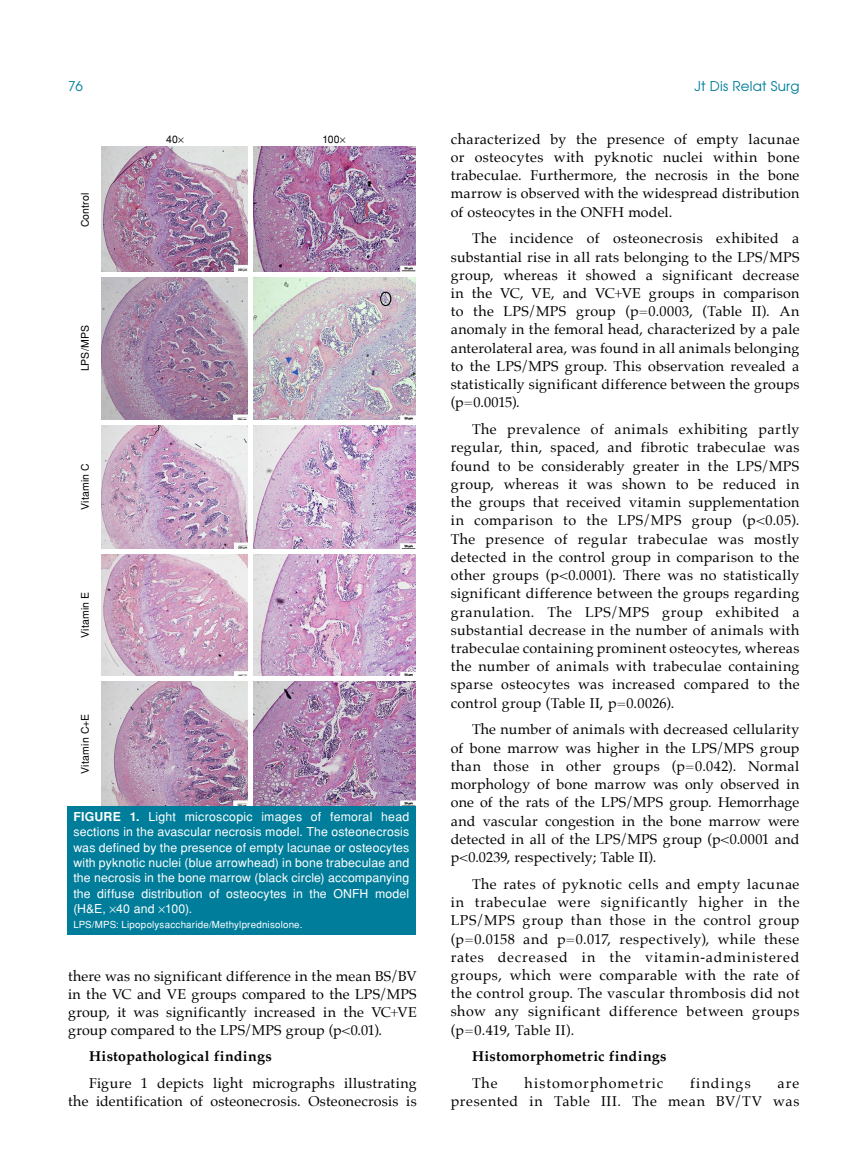
<style>
.page{position:relative;width:859px;height:1170px;background:#fff}
.page>*{position:absolute;margin:0;border:0;box-sizing:border-box;transform-origin:0 0}
.t1{font:14.25px/18.3px "Palatino";letter-spacing:.02em;color:#000;text-align:justify}
.t2{font:700 14.25px "Palatino";letter-spacing:.02em;color:#000}
.t3{font:14.25px/18.3px "Palatino";letter-spacing:.045em;color:#000;text-align:right}
.t4{font:14.25px "Palatino";letter-spacing:.07em;color:#000}
.t5{font:14.25px "Palatino";letter-spacing:.09em;color:#000}
.t6{font:13.5px "Avant Garde Tr";letter-spacing:.015em;color:#007d9a}
.t7{font:12.3px/15.3px "Helvetica Normal Tr";letter-spacing:.015em;color:#fff;text-align:justify}
.t8{font:10.5px "Helvetica Normal Tr";letter-spacing:.015em;color:#000}
.t9{font:9.75px "Helvetica Normal Tr";letter-spacing:.02em;color:#fff}
.s1{font-family:"Helvetica Tr";font-weight:700}
</style>
<div class="page">
<img style="left:101px;top:147px;width:315px;height:658px">
<div style="left:100px;top:676px;width:317px;height:5px;background:#fff"></div>
<hr style="left:100px;top:549px;width:317px;height:4px;background:#fff">
<div style="left:100px;top:420px;width:317px;height:5px;background:#fff"></div>
<hr style="left:100px;top:272px;width:317px;height:4px;background:#fff">
<hr style="left:249px;top:146px;width:4px;height:661px;background:#fff">
<div style="left:67px;top:805px;width:349px;height:129px;background:#007d9a"></div>
<p class="t6" style="left:68px;top:77px;width:16px">76</p>
<p class="t6" style="left:694px;top:77px;width:106px">Jt Dis Relat Surg</p>
<p class="t8" style="left:79px;top:227px;width:36px;rotate:-90deg">Control</p>
<p class="t8" style="left:79px;top:371px;width:47px;rotate:-90deg">LPS/MPS</p>
<p class="t8" style="left:79px;top:510px;width:48px;rotate:-90deg">Vitamin C</p>
<p class="t8" style="left:79px;top:638px;width:48px;rotate:-90deg">Vitamin E</p>
<p class="t8" style="left:79px;top:773px;width:62px;rotate:-90deg">Vitamin C+E</p>
<p class="t8" style="left:166px;top:132px;width:13px">40</p>
<p class="t8" style="left:322px;top:132px;width:19px">100</p>
<p class="t7" style="left:73px;top:809px;width:337px"><span class="s1">FIGURE 1.</span> Light microscopic images of femoral head sections in the avascular necrosis model. The osteonecrosis was defined by the presence of empty lacunae or osteocytes with pyknotic nuclei (blue arrowhead) in bone trabeculae and the necrosis in the bone marrow (black circle) accompanying the diffuse distribution of osteocytes in the ONFH model (H&amp;E, 40 and 100).</p>
<p class="t9" style="left:73px;top:918px;width:231px">LPS/MPS: Lipopolysaccharide/Methylprednisolone.</p>
<p class="t1" style="left:68px;top:966px;width:350px">there was no significant difference in the mean BS/BV in the VC and VE groups compared to the LPS/MPS group, it was significantly increased in the VC+VE group compared to the LPS/MPS group (p&lt;0.01).</p>
<p class="t2" style="left:89px;top:1044px;width:184px">Histopathological findings</p>
<p class="t1" style="left:68px;top:1073px;width:350px;text-align:right">Figure 1 depicts light micrographs illustrating the identification of osteonecrosis. Osteonecrosis is</p>
<p class="t1" style="left:451px;top:129px;width:350px">characterized by the presence of empty lacunae or osteocytes with pyknotic nuclei within bone trabeculae. Furthermore, the necrosis in the bone marrow is observed with the widespread distribution of osteocytes in the ONFH model.</p>
<p class="t1" style="left:451px;top:229px;width:350px;text-indent:21px">The incidence of osteonecrosis exhibited a substantial rise in all rats belonging to the LPS/MPS group, whereas it showed a significant decrease in the VC, VE, and VC+VE groups in comparison to the LPS/MPS group (p=0.0003, (Table II). An anomaly in the femoral head, characterized by a pale anterolateral area, was found in all animals belonging to the LPS/MPS group. This observation revealed a statistically significant difference between the groups (p=0.0015).</p>
<p class="t1" style="left:451px;top:420px;width:350px;text-indent:21px">The prevalence of animals exhibiting partly regular, thin, spaced, and fibrotic trabeculae was found to be considerably greater in the LPS/MPS group, whereas it was shown to be reduced in the groups that received vitamin supplementation in comparison to the LPS/MPS group (p&lt;0.05).<br>The presence of regular trabeculae was mostly detected in the control group in comparison to the other groups (p&lt;0.0001). There was no statistically significant difference between the groups regarding granulation. The LPS/MPS group exhibited a substantial decrease in the number of animals with trabeculae containing prominent osteocytes, whereas the number of animals with trabeculae containing sparse osteocytes was increased compared to the control group (Table II, p=0.0026).</p>
<p class="t1" style="left:451px;top:720px;width:350px;text-indent:21px">The number of animals with decreased cellularity of bone marrow was higher in the LPS/MPS group than those in other groups (p=0.042). Normal morphology of bone marrow was only observed in one of the rats of the LPS/MPS group. Hemorrhage and vascular congestion in the bone marrow were detected in all of the LPS/MPS group (p&lt;0.0001 and p&lt;0.0239, respectively; Table II).</p>
<p class="t1" style="left:451px;top:874px;width:350px;text-indent:21px">The rates of pyknotic cells and empty lacunae in trabeculae were significantly higher in the LPS/MPS group than those in the control group (p=0.0158 and p=0.017, respectively), while these rates decreased in the vitamin-administered groups, which were comparable with the rate of the control group. The vascular thrombosis did not show any significant difference between groups (p=0.419, Table II).</p>
<p class="t2" style="left:472px;top:1044px;width:196px">Histomorphometric findings</p>
<p class="t1" style="left:472px;top:1073px;width:27px">The</p>
<p class="t4" style="left:524px;top:1071px;width:140px">histomorphometric</p>
<p class="t5" style="left:690px;top:1071px;width:62px">findings</p>
<p class="t3" style="left:451px;top:1073px;width:350px">are<br>presented in Table III. The mean BV/TV was</p>
</div>
